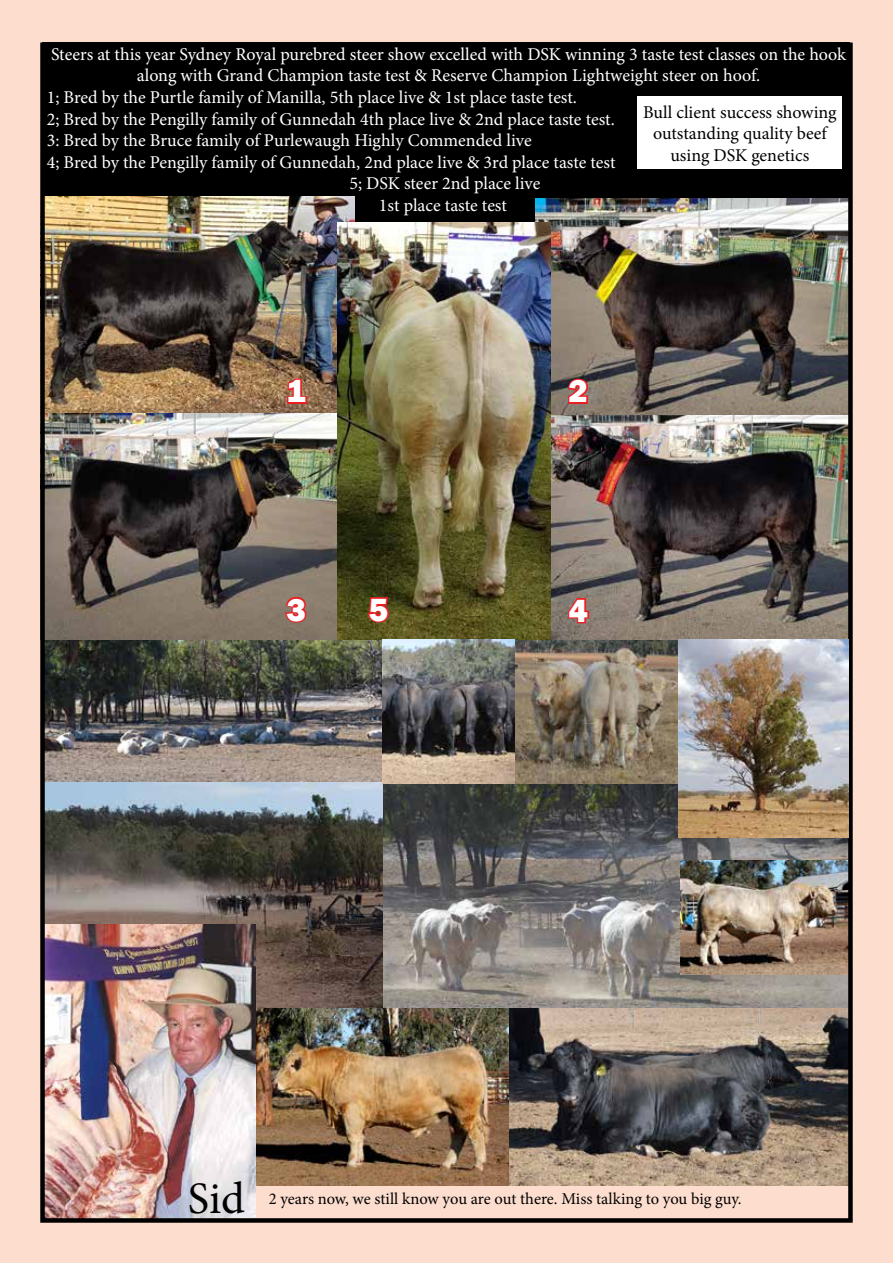
<style>
.page{position:relative;width:893px;height:1263px;background:#fdddce}
.page>*{position:absolute;margin:0;border:0;box-sizing:border-box;transform-origin:0 0}
.t1{font:45px "Minion Pro";color:#000}
.t2{font:800 33px "Franklin Gothic";color:#fff}
.t3{font:18px "Minion Pro";color:#fff}
.t4{font:18px/21.6px "Minion Pro";color:#000;text-align:center}
.t5{font:16.5px "Minion Pro";letter-spacing:-.005em;color:#000}
</style>
<div class="page">
<div style="left:43px;top:43px;width:807px;height:180px;background:#000"></div>
<img style="left:383px;top:784px;width:465px;height:224px">
<img style="left:45px;top:639px;width:337px;height:143px">
<img style="left:382px;top:639px;width:303px;height:145px">
<img style="left:45px;top:782px;width:338px;height:226px">
<img style="left:255px;top:1008px;width:593px;height:177px">
<img style="left:680px;top:860px;width:168px;height:115px">
<img style="left:45px;top:197px;width:310px;height:216px">
<img style="left:536px;top:199px;width:312px;height:216px">
<img style="left:45px;top:413px;width:293px;height:226px">
<img style="left:551px;top:415px;width:297px;height:224px">
<img style="left:45px;top:924px;width:210px;height:294px">
<img style="left:338px;top:223px;width:213px;height:416px">
<div style="left:40px;top:43px;width:813px;height:1180px;border:4px solid #000"></div>
<svg style="left:286px;top:377px;width:22px;height:28px"></svg>
<svg style="left:283px;top:595px;width:25px;height:29px"></svg>
<svg style="left:566px;top:595px;width:25px;height:30px"></svg>
<svg style="left:565px;top:377px;width:25px;height:28px"></svg>
<svg style="left:366px;top:595px;width:25px;height:30px"></svg>
<img style="left:678px;top:640px;width:170px;height:198px">
<div style="left:638px;top:96px;width:204px;height:73px;background:#fff"></div>
<p class="t3" style="left:51px;top:42px;width:797px">Steers at this year Sydney Royal purebred steer show excelled with DSK winning 3 taste test classes on the hook</p>
<p class="t3" style="left:137px;top:64px;width:625px">along with Grand Champion taste test &amp; Reserve Champion Lightweight steer on hoof.</p>
<p class="t3" style="left:47px;top:85px;width:532px">1; Bred by the Purtle family of Manilla, 5th place live &amp; 1st place taste test.</p>
<p class="t3" style="left:47px;top:107px;width:570px">2; Bred by the Pengilly family of Gunnedah 4th place live &amp; 2nd place taste test.</p>
<p class="t3" style="left:47px;top:128px;width:486px">3: Bred by the Bruce family of Purlewaugh Highly Commended live</p>
<p class="t3" style="left:47px;top:150px;width:569px">4; Bred by the Pengilly family of Gunnedah, 2nd place live &amp; 3rd place taste test</p>
<p class="t3" style="left:349px;top:172px;width:192px">5; DSK steer 2nd place live</p>
<p class="t3" style="left:379px;top:193px;width:128px">1st place taste test</p>
<p class="t4" style="left:643px;top:101px;width:195px">Bull client success showing outstanding quality beef using DSK genetics</p>
<h2 class="t2" style="left:286px;top:370px;width:21px">1</h2>
<h2 class="t2" style="left:569px;top:370px;width:21px">2</h2>
<h2 class="t2" style="left:286px;top:588px;width:21px">3</h2>
<h2 class="t2" style="left:569px;top:589px;width:21px">4</h2>
<h2 class="t2" style="left:369px;top:588px;width:21px">5</h2>
<h1 class="t1" style="left:188px;top:1168px;width:58px">Sid</h1>
<p class="t5" style="left:269px;top:1188px;width:475px">2 years now, we still know you are out there. Miss talking to you big guy.</p>
</div>
